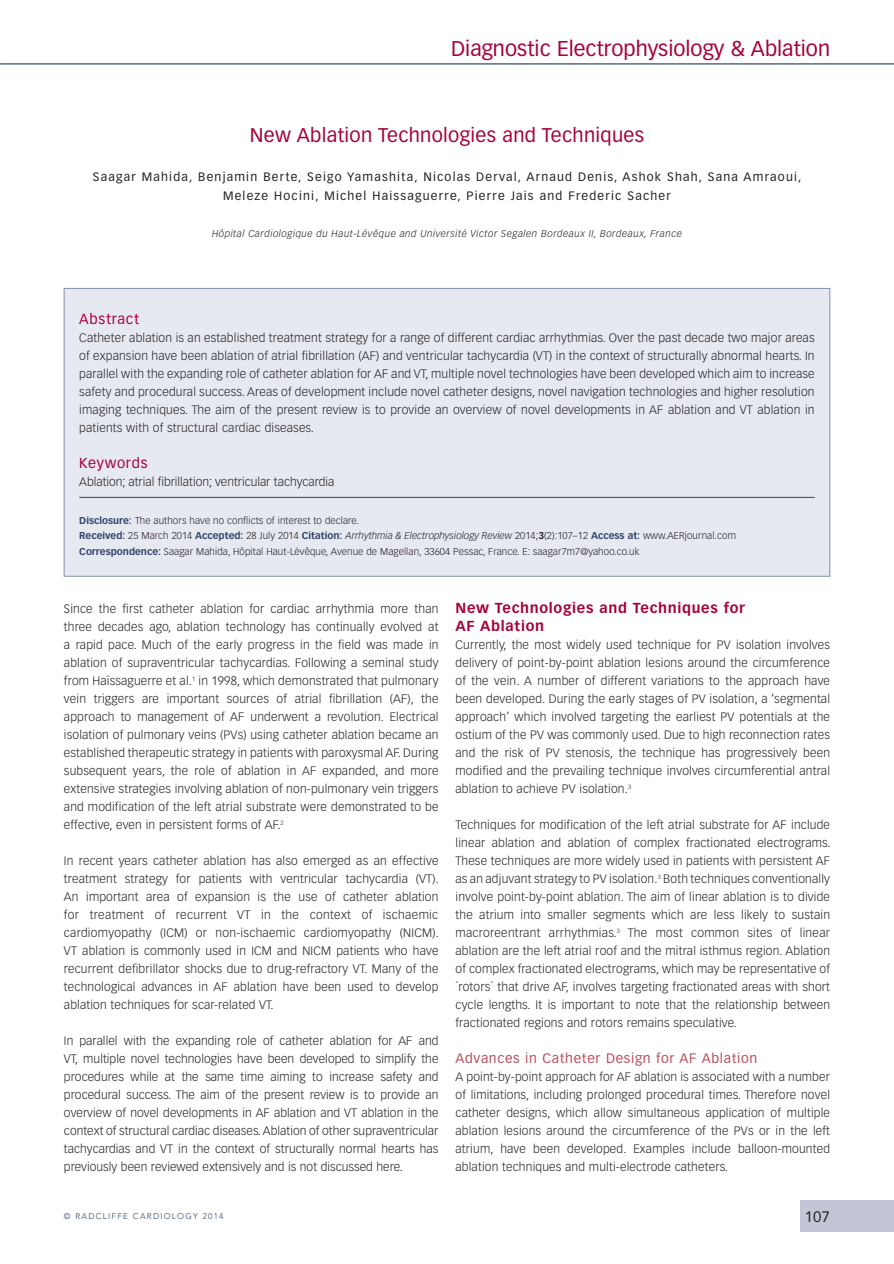
<style>
.page{position:relative;width:894px;height:1264px;background:#fff}
.page>*{position:absolute;margin:0;border:0;box-sizing:border-box;transform-origin:0 0}
.t1{font:21px "Vectora LT Std";color:#a7023c}
.Article_head{font:19.5px "Vectora LT Std";letter-spacing:.015em;color:#a7023c}
.Page_number__master{font:15px "Avenir LT Std";color:#231f20}
._1__Heading_A{font:700 14.25px/18px "Vectora LT Std";letter-spacing:.05em;color:#a7023c}
.Abstract_-_Title{font:14.25px "Vectora LT Std";letter-spacing:.05em;color:#a7023c}
.Body_Text{font:14.25px "Vectora LT Std";letter-spacing:.05em;color:#a7023c}
._2__Heading_B{font:13.5px "Vectora LT Std";letter-spacing:.05em;color:#ba4e5e}
.Body_Text-2{font:300 12px/18px "Vectora LT Std";letter-spacing:.015em;color:#231f20;text-align:justify}
.Abstract___Text{font:300 12px/18px "Vectora LT Std";letter-spacing:.015em;color:#231f20;text-align:justify}
.Author{font:12px/19.5px "Vectora LT Std";letter-spacing:.1em;color:#231f20;text-align:center}
.Keyword_text{font:300 12px "Vectora LT Std";color:#231f20}
.Disclosure___Acknw_t{font:300 9.75px "Vectora LT Std";letter-spacing:.01em;color:#231f20}
.Post_and_Organisatio{font:italic 300 9.75px "Vectora LT Std";letter-spacing:.05em;color:#231f20}
.t2{font:300 8.25px "Avenir LT Std";letter-spacing:.15em;color:#30446a}
.s1{font-weight:700;color:#30446a}
.s2{font-style:italic}
.s3{font-weight:700}
</style>
<div class="page">
<div style="left:799px;top:1199px;width:94px;height:32px;background:#c3c6d7"></div>
<hr style="left:0;top:64px;width:893px;height:1px;background:#00214c">
<div style="left:64px;top:288px;width:765px;height:288px;background:#e7e9f0"></div>
<hr style="left:79px;top:497px;width:735px;height:1px;background:#30446a">
<h1 class="t1" style="left:451px;top:37px;width:380px">Diagnostic Electrophysiology &amp; Ablation</h1>
<p class="Article_head" style="left:250px;top:123px;width:395px">New Ablation Technologies and Techniques</p>
<p class="Author" style="left:93px;top:167px;width:709px">Saagar Mahida, Benjamin Berte, Seigo Yamashita, Nicolas Derval, Arnaud Denis, Ashok Shah, Sana Amraoui,<br>Meleze Hocini, Michel Haissaguerre, Pierre Jais and Frederic Sacher</p>
<p class="Post_and_Organisatio" style="left:212px;top:228px;width:471px">Hôpital Cardiologique du Haut-Lévêque and Université Victor Segalen Bordeaux II, Bordeaux, France</p>
<p class="Abstract_-_Title" style="left:79px;top:311px;width:61px">Abstract</p>
<p class="Abstract___Text" style="left:79px;top:329px;width:736px">Catheter ablation is an established treatment strategy for a range of different cardiac arrhythmias. Over the past decade two major areas of expansion have been ablation of atrial fibrillation (AF) and ventricular tachycardia (VT) in the context of structurally abnormal hearts. In parallel with the expanding role of catheter ablation for AF and VT, multiple novel technologies have been developed which aim to increase safety and procedural success. Areas of development include novel catheter designs, novel navigation technologies and higher resolution imaging techniques. The aim of the present review is to provide an overview of novel developments in AF ablation and VT ablation in patients with of structural cardiac diseases.</p>
<p class="Body_Text" style="left:79px;top:455px;width:70px">Keywords</p>
<p class="Keyword_text" style="left:79px;top:475px;width:256px">Ablation; atrial fibrillation; ventricular tachycardia</p>
<p class="Disclosure___Acknw_t" style="left:79px;top:514px;width:281px"><span class="s1">Disclosure:</span> The authors have no conflicts of interest to declare.</p>
<p class="Disclosure___Acknw_t" style="left:79px;top:530px;width:658px"><span class="s1">Received:</span> 25 March 2014 <span class="s1">Accepted:</span> 28 July 2014 <span class="s1">Citation:</span> <span class="s2">Arrhythmia &amp; Electrophysiology Review</span> 2014;<span class="s3">3</span>(2):107–12 <span class="s1">Access at:</span> www.AERjournal.com</p>
<p class="Disclosure___Acknw_t" style="left:79px;top:546px;width:561px"><span class="s1">Correspondence:</span> Saagar Mahida, Hôpital Haut-Lévêque, Avenue de Magellan, 33604 Pessac, France. E: saagar7m7@yahoo.co.uk</p>
<p class="Body_Text-2" style="left:64px;top:599px;width:376px">Since the first catheter ablation for cardiac arrhythmia more than three decades ago, ablation technology has continually evolved at a rapid pace. Much of the early progress in the field was made in ablation of supraventricular tachycardias. Following a seminal study from Haïssaguerre et al.<sup>1</sup> in 1998, which demonstrated that pulmonary vein triggers are important sources of atrial fibrillation (AF), the approach to management of AF underwent a revolution. Electrical isolation of pulmonary veins (PVs) using catheter ablation became an established therapeutic strategy in patients with paroxysmal AF. During subsequent years, the role of ablation in AF expanded, and more extensive strategies involving ablation of non-pulmonary vein triggers and modification of the left atrial substrate were demonstrated to be effective, even in persistent forms of AF.<sup>2</sup></p>
<p class="Body_Text-2" style="left:64px;top:851px;width:376px">In recent years catheter ablation has also emerged as an effective treatment strategy for patients with ventricular tachycardia (VT).<br>An important area of expansion is the use of catheter ablation for treatment of recurrent VT in the context of ischaemic cardiomyopathy (ICM) or non-ischaemic cardiomyopathy (NICM).<br>VT ablation is commonly used in ICM and NICM patients who have recurrent defibrillator shocks due to drug-refractory VT. Many of the technological advances in AF ablation have been used to develop ablation techniques for scar-related VT.</p>
<p class="Body_Text-2" style="left:64px;top:1031px;width:376px">In parallel with the expanding role of catheter ablation for AF and VT, multiple novel technologies have been developed to simplify the procedures while at the same time aiming to increase safety and procedural success. The aim of the present review is to provide an overview of novel developments in AF ablation and VT ablation in the context of structural cardiac diseases. Ablation of other supraventricular tachycardias and VT in the context of structurally normal hearts has previously been reviewed extensively and is not discussed here.</p>
<p class="_1__Heading_A" style="left:455px;top:598px;width:291px">New Technologies and Techniques for<br>AF Ablation</p>
<p class="Body_Text-2" style="left:455px;top:635px;width:376px">Currently, the most widely used technique for PV isolation involves delivery of point-by-point ablation lesions around the circumference of the vein. A number of different variations to the approach have been developed. During the early stages of PV isolation, a ‘segmental approach’ which involved targeting the earliest PV potentials at the ostium of the PV was commonly used. Due to high reconnection rates and the risk of PV stenosis, the technique has progressively been modified and the prevailing technique involves circumferential antral ablation to achieve PV isolation.<sup>3</sup></p>
<p class="Body_Text-2" style="left:455px;top:815px;width:376px">Techniques for modification of the left atrial substrate for AF include linear ablation and ablation of complex fractionated electrograms.<br>These techniques are more widely used in patients with persistent AF as an adjuvant strategy to PV isolation.<sup>3</sup> Both techniques conventionally involve point-by-point ablation. The aim of linear ablation is to divide the atrium into smaller segments which are less likely to sustain macroreentrant arrhythmias.<sup>3</sup> The most common sites of linear ablation are the left atrial roof and the mitral isthmus region. Ablation of complex fractionated electrograms, which may be representative of ´rotors´ that drive AF, involves targeting fractionated areas with short cycle lengths. It is important to note that the relationship between fractionated regions and rotors remains speculative.</p>
<p class="_2__Heading_B" style="left:455px;top:1049px;width:303px">Advances in Catheter Design for AF Ablation</p>
<p class="Body_Text-2" style="left:455px;top:1067px;width:376px">A point-by-point approach for AF ablation is associated with a number of limitations, including prolonged procedural times. Therefore novel catheter designs, which allow simultaneous application of multiple ablation lesions around the circumference of the PVs or in the left atrium, have been developed. Examples include balloon-mounted ablation techniques and multi-electrode catheters.</p>
<p class="t2" style="left:64px;top:1211px;width:161px">© RADCLIFFE CARDIOLOGY 2014</p>
<p class="Page_number__master" style="left:804px;top:1207px;width:27px">107</p>
</div>
